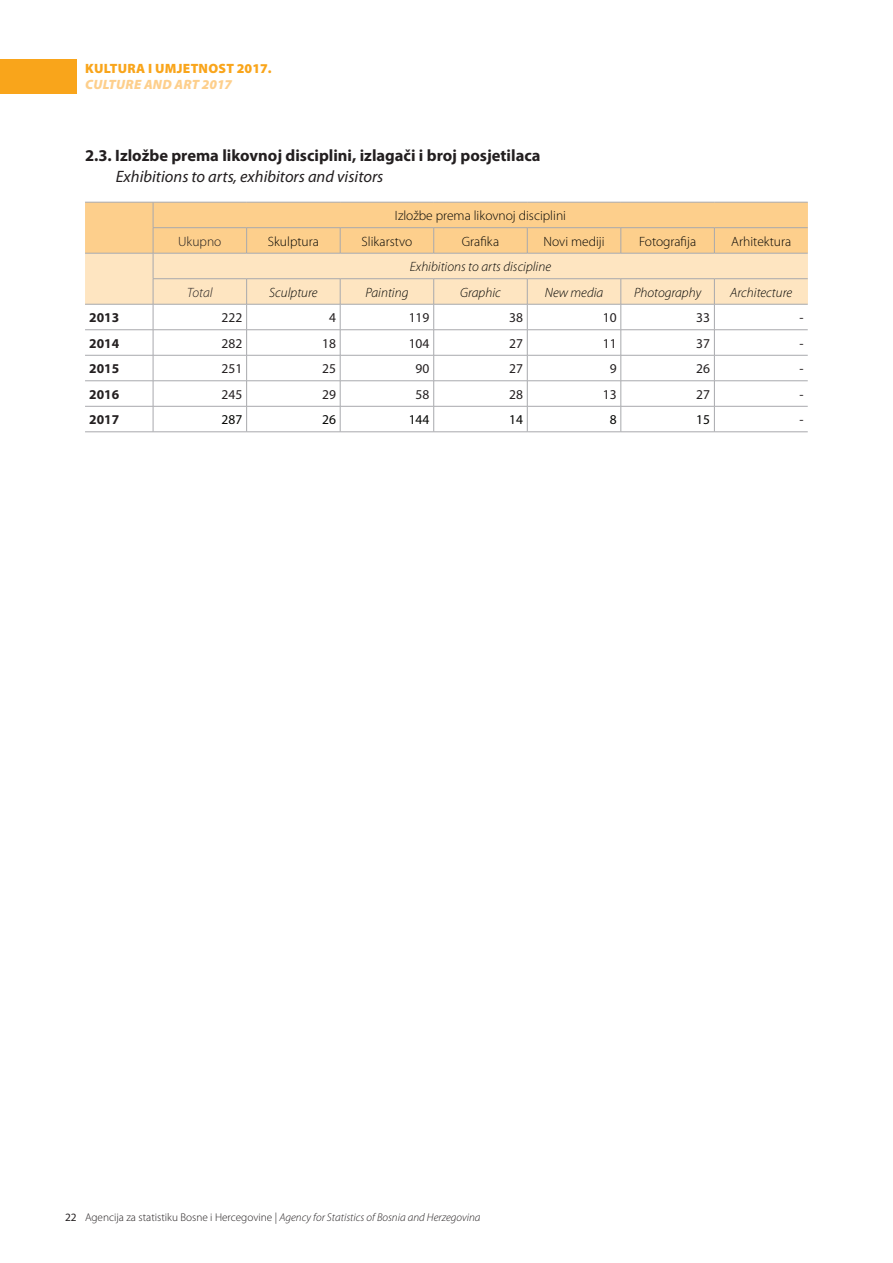
<style>
.page{position:relative;width:893px;height:1263px;background:#fff}
.page>*{position:absolute;margin:0;border:0;box-sizing:border-box;transform-origin:0 0}
.t1{font:700 16.5px "Myriad Pro";color:#231f20}
.t2{font:italic 16.5px "Myriad Pro";color:#231f20}
.t3{font:300 13.5px "Myriad Pro";color:#040503}
.t4{font:italic 300 13.5px "Myriad Pro";color:#040503}
.t5{font:13.5px "Myriad Pro";color:#231f20}
.t6{font:900 13.5px "Myriad Pro";letter-spacing:.02em;color:#f9a51b}
.t7{font:700 13.5px "Myriad Pro";color:#231f20}
.t8{font:italic 900 13.5px "Myriad Pro";letter-spacing:.02em;color:#fdcf8c}
.t9{font:13.5px "Myriad Pro";color:#040503}
.t10{font:300 13.5px "Myriad Pro";color:#231f20}
.t11{font:italic 300 13.5px "Myriad Pro";color:#231f20}
.t12{font:italic 300 11.25px "Myriad Pro";color:#231f20}
.s1{font-weight:400;font-style:normal}
.s2{font-style:normal}
</style>
<div class="page">
<div style="left:0;top:59px;width:77px;height:34px;background:#f9a51b"></div>
<svg style="left:85px;top:202px;width:723px;height:230px"></svg>
<hr style="left:85px;top:432px;width:68px;height:1px;background:#a8a9ad">
<hr style="left:153px;top:432px;width:94px;height:1px;background:#a8a9ad">
<hr style="left:247px;top:432px;width:93px;height:1px;background:#a8a9ad">
<hr style="left:340px;top:432px;width:94px;height:1px;background:#a8a9ad">
<hr style="left:434px;top:432px;width:93px;height:1px;background:#a8a9ad">
<hr style="left:527px;top:432px;width:94px;height:1px;background:#a8a9ad">
<hr style="left:621px;top:432px;width:93px;height:1px;background:#a8a9ad">
<hr style="left:714px;top:432px;width:94px;height:1px;background:#a8a9ad">
<p class="t6" style="left:85px;top:61px;width:188px">KULTURA I UMJETNOST 2017.</p>
<p class="t8" style="left:85px;top:77px;width:149px">CULTURE AND ART 2017</p>
<p class="t1" style="left:85px;top:145px;width:457px">2.3. Izložbe prema likovnoj disciplini, izlagači i broj posjetilaca</p>
<p class="t2" style="left:116px;top:166px;width:269px">Exhibitions to arts, exhibitors and visitors</p>
<p class="t3" style="left:395px;top:208px;width:173px">Izložbe prema likovnoj disciplini</p>
<p class="t10" style="left:178px;top:234px;width:45px">Ukupno</p>
<p class="t3" style="left:268px;top:234px;width:53px">Skulptura</p>
<p class="t3" style="left:362px;top:234px;width:52px">Slikarstvo</p>
<p class="t3" style="left:462px;top:234px;width:39px">Grafika</p>
<p class="t3" style="left:543px;top:234px;width:63px">Novi mediji</p>
<p class="t3" style="left:639px;top:234px;width:59px">Fotografija</p>
<p class="t3" style="left:731px;top:234px;width:61px">Arhitektura</p>
<p class="t4" style="left:410px;top:259px;width:143px">Exhibitions to arts discipline</p>
<p class="t11" style="left:187px;top:285px;width:27px">Total</p>
<p class="t4" style="left:269px;top:285px;width:50px">Sculpture</p>
<p class="t4" style="left:365px;top:285px;width:45px">Painting</p>
<p class="t4" style="left:460px;top:285px;width:42px">Graphic</p>
<p class="t4" style="left:545px;top:285px;width:60px">New media</p>
<p class="t4" style="left:634px;top:285px;width:69px">Photography</p>
<p class="t4" style="left:730px;top:285px;width:64px">Architecture</p>
<p class="t7" style="left:89px;top:309px;width:31px">2013</p>
<p class="t5" style="left:222px;top:309px;width:22px">222</p>
<p class="t5" style="left:329px;top:309px;width:8px">4</p>
<p class="t5" style="left:409px;top:309px;width:22px">119</p>
<p class="t5" style="left:509px;top:309px;width:15px">38</p>
<p class="t5" style="left:603px;top:309px;width:15px">10</p>
<p class="t5" style="left:696px;top:309px;width:15px">33</p>
<p class="t5" style="left:799px;top:309px;width:6px">-</p>
<p class="t7" style="left:89px;top:334px;width:31px">2014</p>
<p class="t5" style="left:222px;top:335px;width:22px">282</p>
<p class="t5" style="left:322px;top:335px;width:15px">18</p>
<p class="t5" style="left:409px;top:335px;width:22px">104</p>
<p class="t5" style="left:509px;top:335px;width:15px">27</p>
<p class="t5" style="left:603px;top:335px;width:15px">11</p>
<p class="t5" style="left:696px;top:335px;width:15px">37</p>
<p class="t5" style="left:799px;top:335px;width:6px">-</p>
<p class="t7" style="left:89px;top:360px;width:31px">2015</p>
<p class="t5" style="left:222px;top:360px;width:22px">251</p>
<p class="t5" style="left:322px;top:360px;width:15px">25</p>
<p class="t5" style="left:416px;top:360px;width:15px">90</p>
<p class="t5" style="left:509px;top:360px;width:15px">27</p>
<p class="t5" style="left:610px;top:360px;width:8px">9</p>
<p class="t5" style="left:696px;top:360px;width:15px">26</p>
<p class="t5" style="left:799px;top:360px;width:6px">-</p>
<p class="t7" style="left:89px;top:385px;width:31px">2016</p>
<p class="t5" style="left:222px;top:386px;width:22px">245</p>
<p class="t5" style="left:322px;top:386px;width:15px">29</p>
<p class="t5" style="left:416px;top:386px;width:15px">58</p>
<p class="t5" style="left:509px;top:386px;width:15px">28</p>
<p class="t5" style="left:603px;top:386px;width:15px">13</p>
<p class="t5" style="left:696px;top:386px;width:15px">27</p>
<p class="t5" style="left:799px;top:386px;width:6px">-</p>
<p class="t7" style="left:89px;top:411px;width:31px">2017</p>
<p class="t9" style="left:222px;top:411px;width:22px">287</p>
<p class="t9" style="left:322px;top:411px;width:15px">26</p>
<p class="t9" style="left:409px;top:411px;width:22px">144</p>
<p class="t9" style="left:509px;top:411px;width:15px">14</p>
<p class="t9" style="left:610px;top:411px;width:8px">8</p>
<p class="t9" style="left:696px;top:411px;width:15px">15</p>
<p class="t5" style="left:799px;top:411px;width:6px">-</p>
<p class="t12" style="left:65px;top:1211px;width:417px"><span class="s1">22</span> <span class="s2">Agencija za statistiku Bosne i Hercegovine |</span> Agency for Statistics of Bosnia and Herzegovina</p>
</div>
